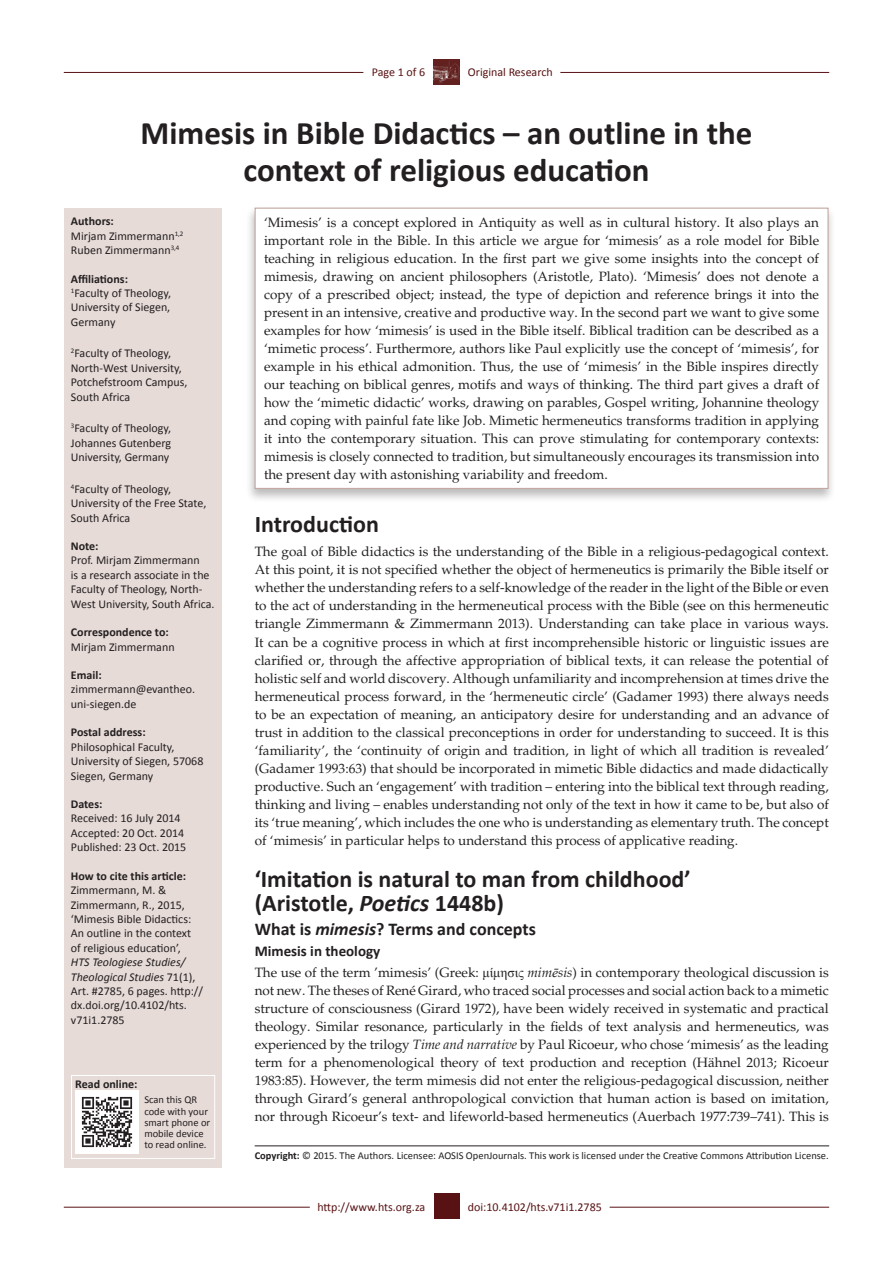
<style>
.page{position:relative;width:893px;height:1263px;background:#fff}
.page>*{position:absolute;margin:0;border:0;box-sizing:border-box;transform-origin:0 0}
.Article_Title{font:700 33px/37.5px "Calibri";color:#231f20;text-align:center}
._1{font:700 24px/24px "Calibri";color:#231f20}
._2_1_line{font:700 18px "Calibri";color:#231f20}
._3_1_line{font:700 15px "Calibri";color:#231f20}
.Text1{font:13.5px/18px "Palatino";color:#231f20;text-align:justify}
.Abstract_Text{font:13.5px/18px "Palatino";color:#231f20;text-align:justify}
.Sidebar_text{font:12px/14.4px "Calibri";color:#231f20}
.Sidebar_text1{font:12px/14.4px "Calibri";color:#231f20}
.Sidebar_head{font:700 12px "Calibri";color:#231f20}
.RRH_Bottom{font:12px "Calibri";color:#581214}
.LRH_Bottom{font:12px "Calibri";letter-spacing:-.005em;color:#581214}
.RRH{font:12px "Calibri";color:#581214}
.LRH{font:12px "Calibri";letter-spacing:-.005em;color:#581214}
.Sidebar_Bottom{font:10.5px "Calibri";color:#231f20}
.Sidebar_text-2{font:10.5px/11.4px "Calibri";color:#231f20}
.s1{font-style:italic}
.s2{font-family:"Times New Roman"}
.s3{font-family:"Times New Roman";font-style:italic}
.s4{font-weight:700}
</style>
<div class="page">
<img style="left:434px;top:59px;width:25px;height:26px">
<hr style="left:64px;top:1207px;width:246px;height:1px;background:#581214">
<hr style="left:610px;top:1207px;width:219px;height:1px;background:#581214">
<hr style="left:64px;top:72px;width:299px;height:1px;background:#581214">
<hr style="left:560px;top:72px;width:269px;height:1px;background:#581214">
<div style="left:434px;top:1193px;width:25px;height:26px;background:#581214"></div>
<div style="left:65px;top:208px;width:157px;height:959px;background:#e6dbd7"></div>
<div style="left:245px;top:205px;width:590px;height:298px;background:#231f20;opacity:.3"></div>
<div style="left:255px;top:208px;width:573px;height:280px;background:#fff"></div>
<div style="left:255px;top:208px;width:573px;height:281px;border:1px solid #be9f98"></div>
<div style="left:71px;top:1075px;width:144px;height:84px;border:1px solid #fff"></div>
<img style="left:75px;top:1091px;width:63px;height:63px">
<hr style="left:255px;top:1145px;width:574px;height:1px;background:#231f20">
<p class="LRH" style="left:372px;top:65px;width:55px">Page 1 of 6</p>
<p class="RRH" style="left:468px;top:65px;width:86px">Original Research</p>
<p class="Article_Title" style="left:141px;top:113px;width:613px">Mimesis in Bible Didactics – an outline in the context of religious education</p>
<p class="Abstract_Text" style="left:264px;top:214px;width:557px">‘Mimesis’ is a concept explored in Antiquity as well as in cultural history. It also plays an important role in the Bible. In this article we argue for ‘mimesis’ as a role model for Bible teaching in religious education. In the first part we give some insights into the concept of mimesis, drawing on ancient philosophers (Aristotle, Plato). ‘Mimesis’ does not denote a copy of a prescribed object; instead, the type of depiction and reference brings it into the present in an intensive, creative and productive way. In the second part we want to give some examples for how ‘mimesis’ is used in the Bible itself. Biblical tradition can be described as a ‘mimetic process’. Furthermore, authors like Paul explicitly use the concept of ‘mimesis’, for example in his ethical admonition. Thus, the use of ‘mimesis’ in the Bible inspires directly our teaching on biblical genres, motifs and ways of thinking. The third part gives a draft of how the ‘mimetic didactic’ works, drawing on parables, Gospel writing, Johannine theology and coping with painful fate like Job. Mimetic hermeneutics transforms tradition in applying it into the contemporary situation. This can prove stimulating for contemporary contexts: mimesis is closely connected to tradition, but simultaneously encourages its transmission into the present day with astonishing variability and freedom.</p>
<p class="Sidebar_head" style="left:71px;top:214px;width:44px">Authors:</p>
<p class="Sidebar_text" style="left:71px;top:228px;width:114px">Mirjam Zimmermann<sup>1,2</sup></p>
<p class="Sidebar_text" style="left:71px;top:243px;width:110px">Ruben Zimmermann<sup>3,4</sup></p>
<p class="Sidebar_head" style="left:71px;top:271px;width:59px">Affiliations:</p>
<p class="Sidebar_text" style="left:71px;top:286px;width:102px;text-align:justify"><sup>1</sup>Faculty of Theology, University of Siegen, Germany</p>
<p class="Sidebar_text1" style="left:71px;top:346px;width:118px"><sup>2</sup>Faculty of Theology,<br>North-West University,<br>Potchefstroom Campus,<br>South Africa</p>
<p class="Sidebar_text1" style="left:71px;top:421px;width:102px;text-align:justify"><sup>3</sup>Faculty of Theology, Johannes Gutenberg University, Germany</p>
<p class="Sidebar_text" style="left:71px;top:482px;width:137px"><sup>4</sup>Faculty of Theology,<br>University of the Free State,<br>South Africa</p>
<p class="Sidebar_head" style="left:71px;top:539px;width:29px">Note:</p>
<p class="Sidebar_text" style="left:71px;top:553px;width:145px">Prof. Mirjam Zimmermann<br>is a research associate in the<br>Faculty of Theology, North-<br>West University, South Africa.</p>
<p class="Sidebar_head" style="left:71px;top:625px;width:99px">Correspondence to:</p>
<p class="Sidebar_text" style="left:71px;top:639px;width:105px">Mirjam Zimmermann</p>
<p class="Sidebar_head" style="left:71px;top:668px;width:32px">Email:</p>
<p class="Sidebar_text" style="left:71px;top:682px;width:126px">zimmermann@evantheo. uni-siegen.de</p>
<p class="Sidebar_head" style="left:71px;top:725px;width:76px">Postal address:</p>
<p class="Sidebar_text" style="left:71px;top:740px;width:134px">Philosophical Faculty,<br>University of Siegen, 57068<br>Siegen, Germany</p>
<p class="Sidebar_head" style="left:71px;top:797px;width:33px">Dates:</p>
<p class="Sidebar_text" style="left:71px;top:811px;width:111px">Received: 16 July 2014</p>
<p class="Sidebar_text" style="left:71px;top:826px;width:115px">Accepted: 20 Oct. 2014</p>
<p class="Sidebar_text" style="left:71px;top:840px;width:117px">Published: 23 Oct. 2015</p>
<p class="Sidebar_head" style="left:71px;top:868px;width:117px">How to cite this article:</p>
<p class="Sidebar_text" style="left:71px;top:883px;width:134px">Zimmermann, M. &amp;<br>Zimmermann, R., 2015, ‘Mimesis Bible Didactics:<br>An outline in the context of religious education’,<br><span class="s1">HTS Teologiese Studies/<br>Theological Studies</span> 71(1),<br>Art. #2785, 6 pages. http:// dx.doi.org/10.4102/hts. v71i1.2785</p>
<p class="_1" style="left:255px;top:511px;width:126px">Introduction</p>
<p class="Text1" style="left:255px;top:543px;width:576px">The goal of Bible didactics is the understanding of the Bible in a religious-pedagogical context.<br>At this point, it is not specified whether the object of hermeneutics is primarily the Bible itself or whether the understanding refers to a self-knowledge of the reader in the light of the Bible or even to the act of understanding in the hermeneutical process with the Bible (see on this hermeneutic triangle Zimmermann &amp; Zimmermann 2013). Understanding can take place in various ways.<br>It can be a cognitive process in which at first incomprehensible historic or linguistic issues are clarified or, through the affective appropriation of biblical texts, it can release the potential of holistic self and world discovery. Although unfamiliarity and incomprehension at times drive the hermeneutical process forward, in the ‘hermeneutic circle’ (Gadamer 1993) there always needs to be an expectation of meaning, an anticipatory desire for understanding and an advance of trust in addition to the classical preconceptions in order for understanding to succeed. It is this ‘familiarity’, the ‘continuity of origin and tradition, in light of which all tradition is revealed’ (Gadamer 1993:63) that should be incorporated in mimetic Bible didactics and made didactically productive. Such an ‘engagement’ with tradition – entering into the biblical text through reading, thinking and living – enables understanding not only of the text in how it came to be, but also of its ‘true meaning’, which includes the one who is understanding as elementary truth. The concept of ‘mimesis’ in particular helps to understand this process of applicative reading.</p>
<p class="_1" style="left:255px;top:865px;width:437px">‘Imitation is natural to man from childhood’ (Aristotle, <span class="s1">Poetics</span> 1448b)</p>
<p class="_2_1_line" style="left:255px;top:917px;width:283px">What is <span class="s1">mimesis</span>? Terms and concepts</p>
<p class="_3_1_line" style="left:255px;top:941px;width:127px">Mimesis in theology</p>
<p class="Text1" style="left:255px;top:963px;width:576px">The use of the term ’mimesis’ (Greek: <span class="s2">μίμησις</span> <span class="s1">mim</span><span class="s3">ē</span><span class="s1">sis</span>) in contemporary theological discussion is not new. The theses of René Girard, who traced social processes and social action back to a mimetic structure of consciousness (Girard 1972), have been widely received in systematic and practical theology. Similar resonance, particularly in the fields of text analysis and hermeneutics, was experienced by the trilogy <span class="s1">Time and narrative</span> by Paul Ricoeur, who chose ‘mimesis’ as the leading term for a phenomenological theory of text production and reception (Hähnel 2013; Ricoeur 1983:85). However, the term mimesis did not enter the religious-pedagogical discussion, neither through Girard’s general anthropological conviction that human action is based on imitation, nor through Ricoeur’s text- and lifeworld-based hermeneutics (Auerbach 1977:739–741). This is</p>
<p class="Sidebar_Bottom" style="left:255px;top:1149px;width:576px"><span class="s4">Copyright:</span> © 2015. The Authors. Licensee: AOSIS OpenJournals. This work is licensed under the Creative Commons Attribution License.</p>
<p class="Sidebar_head" style="left:75px;top:1077px;width:64px">Read online:</p>
<p class="Sidebar_text-2" style="left:144px;top:1094px;width:67px">Scan this QR code with your smart phone or mobile device to read online.</p>
<p class="LRH_Bottom" style="left:317px;top:1199px;width:109px">http://www.hts.org.za</p>
<p class="RRH_Bottom" style="left:468px;top:1199px;width:136px">doi:10.4102/hts.v71i1.2785</p>
</div>
